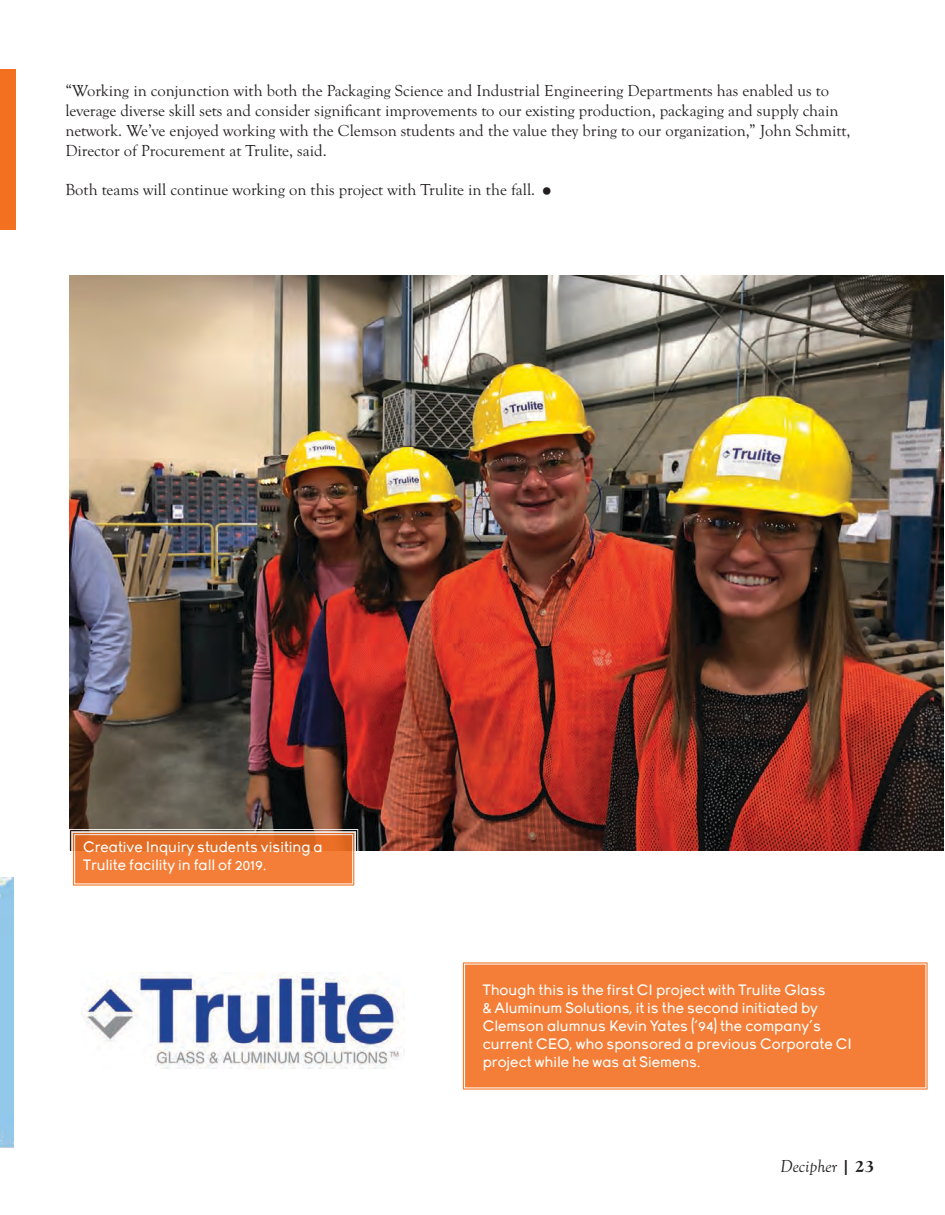
<style>
.page{position:relative;width:945px;height:1215px;background:#fff}
.page>*{position:absolute;margin:0;border:0;box-sizing:border-box;transform-origin:0 0}
.t1{font:italic 18px "Goudy Old Sty TOT";color:#231f20}
.Body_Text{font:16.5px/19.8px "Goudy Old Sty TOT";color:#231f20}
.Captions{font:15px/18px "Young";color:#fff}
.s1{font-weight:700;font-style:normal;font-stretch:expanded}
</style>
<div class="page">
<div style="left:0;top:69px;width:15px;height:161px;background:#f37021"></div>
<div style="left:0;top:878px;width:14px;height:270px;background:#92c8ea"></div>
<img style="left:69px;top:276px;width:875px;height:574px">
<svg style="left:69px;top:829px;width:290px;height:53px;background:#e97a37"></svg>
<div style="left:71px;top:831px;width:285px;height:56px;border:2px solid #fff"></div>
<div style="left:74px;top:834px;width:279px;height:50px;border:1px solid #fff"></div>
<div style="left:466px;top:966px;width:458px;height:120px;background:#f47e37"></div>
<div style="left:461px;top:961px;width:468px;height:130px;border:2px solid #fff"></div>
<img style="left:81px;top:973px;width:324px;height:96px">
<p class="Body_Text" style="left:65px;top:81px;width:787px">“Working in conjunction with both the Packaging Science and Industrial Engineering Departments has enabled us to leverage diverse skill sets and consider significant improvements to our existing production, packaging and supply chain network. We’ve enjoyed working with the Clemson students and the value they bring to our organization,” John Schmitt, Director of Procurement at Trulite, said.</p>
<p class="Body_Text" style="left:65px;top:180px;width:471px">Both teams will continue working on this project with Trulite in the fall.</p>
<p class="Captions" style="left:83px;top:839px;width:241px">Creative Inquiry students visiting a<br>Trulite facility in fall of 2019.</p>
<p class="Captions" style="left:483px;top:981px;width:371px">Though this is the first CI project with Trulite Glass<br>&amp; Aluminum Solutions, it is the second initiated by Clemson alumnus Kevin Yates (‘94) the company’s current CEO, who sponsored a previous Corporate CI project while he was at Siemens.</p>
<p class="t1" style="left:780px;top:1156px;width:96px">Decipher <span class="s1">| 23</span></p>
</div>
